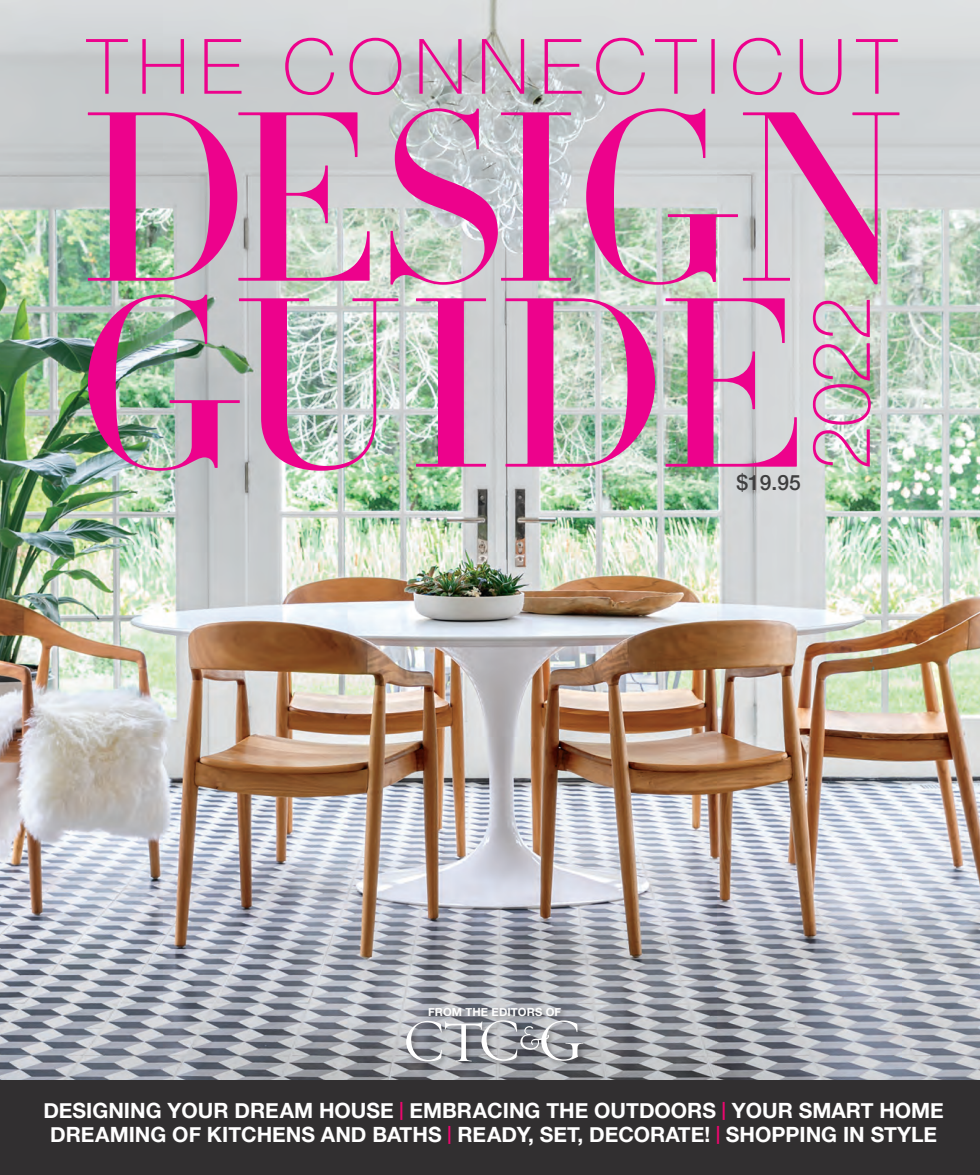
<style>
.page{position:relative;width:980px;height:1175px;background:#fff}
.page>*{position:absolute;margin:0;border:0;box-sizing:border-box;transform-origin:0 0}
.t1{font:700 21px/24px "Helvetica Neue";color:#fff;text-align:center}
.t2{font:500 21px "Helvetica Neue";color:#3e3e3f}
.t3{font:700 11.25px "Helvetica Neue";letter-spacing:.01em;color:#fff}
.s1{font-size:18px;color:#ec076e}
</style>
<div class="page">
<img style="left:0;top:0;width:979px;height:1080px">
<div style="left:0;top:1080px;width:979px;height:94px;background:#312f30"></div>
<img style="left:88px;top:294px;width:708px;height:177px">
<svg style="left:88px;top:108px;width:811px;height:177px;background:#d09cbb"></svg>
<img style="left:812px;top:300px;width:58px;height:166px">
<svg style="left:86px;top:38px;width:811px;height:57px;background:#ceb3c6"></svg>
<div style="left:404px;top:1018px;width:185px;height:50px;background:#231f20;opacity:.39"></div>
<svg style="left:406px;top:1020px;width:177px;height:41px;background:#a3a4aa"></svg>
<div style="left:426px;top:1005px;width:141px;height:18px;background:#231f20;opacity:.39"></div>
<p class="t2" style="left:736px;top:465px;width:66px">$19.95</p>
<p class="t3" style="left:428px;top:1003px;width:135px">FROM THE EDITORS OF</p>
<p class="t1" style="left:43px;top:1099px;width:901px">DESIGNING YOUR DREAM HOUSE <span class="s1">|</span> EMBRACING THE OUTDOORS <span class="s1">|</span> YOUR SMART HOME<br>DREAMING OF KITCHENS AND BATHS <span class="s1">|</span> READY, SET, DECORATE! <span class="s1">|</span> SHOPPING IN STYLE</p>
</div>
